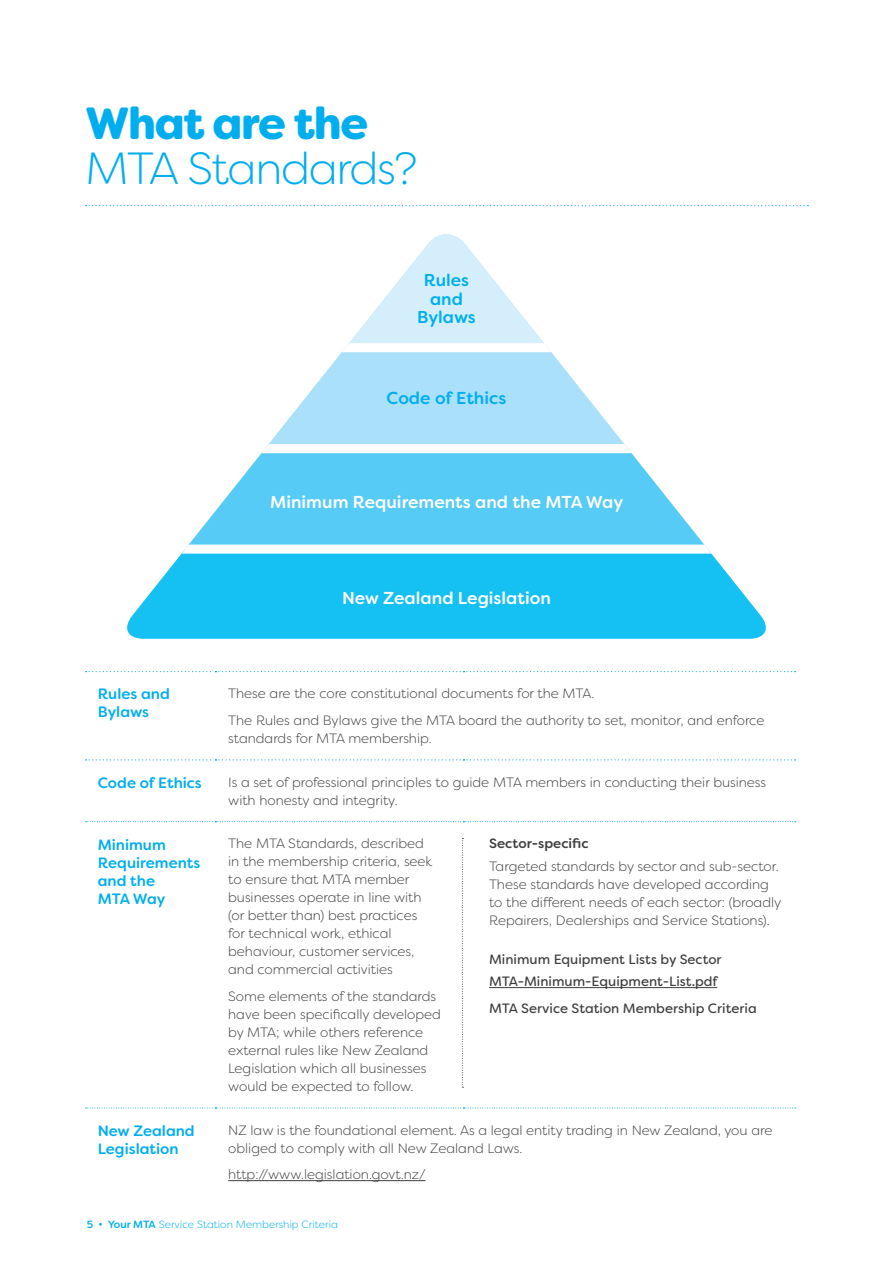
<style>
.page{position:relative;width:893px;height:1263px;background:#fff}
.page>*{position:absolute;margin:0;border:0;box-sizing:border-box;transform-origin:0 0}
.t1{font:300 45px/45px "Filson Soft";letter-spacing:-.03em;color:#00aeef}
.H2_MTA_FRONT{font:500 17.25px "Filson Soft";color:#fff}
.H2_MTA_FRONT-2{font:500 17.25px "Filson Soft";color:#00aeef}
.H2_MTA_FRONT-3{font:500 17.1px/18.8px "Filson Soft";color:#00aeef;text-align:center}
.H2_MTA_FRONT-4{font:500 15px/18px "Filson Soft";color:#00aeef}
.MTA_NEW_BODY_TEXT_FR{font:300 13.5px/18px "Filson Soft";color:#3e3e3f}
.MTA_NEW_BODY_TEXT_FR-2{font:13.5px "Filson Soft";color:#3e3e3f}
.MTA_Hyperlink{font:300 13.5px "Filson Soft";color:#3e3e3f}
.MTA_NEW_BODY_TEXT_FR-3{font:500 13.5px "Filson Soft";color:#3e3e3f}
.t2{font:300 10.5px "Filson Soft";color:#00aeef}
.s1{font-weight:900}
.s2{font-weight:500}
</style>
<div class="page">
<svg style="left:86px;top:205px;width:722px;height:1px"></svg>
<svg style="left:188px;top:453px;width:517px;height:92px;background:#6fd2f6"></svg>
<svg style="left:261px;top:352px;width:371px;height:101px;fill:#aae0f9"></svg>
<svg style="left:342px;top:234px;width:209px;height:118px"></svg>
<svg style="left:127px;top:545px;width:639px;height:94px;background:#39c9f4"></svg>
<svg style="left:86px;top:671px;width:710px;height:1px"></svg>
<svg style="left:86px;top:759px;width:710px;height:1px"></svg>
<svg style="left:85px;top:821px;width:711px;height:1px"></svg>
<svg style="left:85px;top:1107px;width:711px;height:1px"></svg>
<hr style="left:489px;top:987px;width:228px;height:1px;background:#3e3e3f">
<hr style="left:228px;top:1180px;width:198px;height:1px;background:#3e3e3f">
<svg style="left:462px;top:838px;width:1px;height:250px"></svg>
<p class="t1" style="left:85px;top:100px;width:334px"><span class="s1">What are the<br></span>MTA Standards?</p>
<p class="H2_MTA_FRONT-3" style="left:417px;top:270px;width:60px">Rules and<br>Bylaws</p>
<p class="H2_MTA_FRONT-2" style="left:387px;top:387px;width:121px">Code of Ethics</p>
<p class="H2_MTA_FRONT" style="left:270px;top:491px;width:355px">Minimum Requirements and the MTA Way</p>
<p class="H2_MTA_FRONT" style="left:342px;top:586px;width:210px">New Zealand Legislation</p>
<p class="H2_MTA_FRONT-4" style="left:98px;top:685px;width:74px">Rules and<br>Bylaws</p>
<p class="MTA_NEW_BODY_TEXT_FR" style="left:228px;top:684px;width:368px">These are the core constitutional documents for the MTA.</p>
<p class="MTA_NEW_BODY_TEXT_FR" style="left:228px;top:711px;width:538px">The Rules and Bylaws give the MTA board the authority to set, monitor, and enforce standards for MTA membership.</p>
<p class="H2_MTA_FRONT-4" style="left:98px;top:773px;width:106px">Code of Ethics</p>
<p class="MTA_NEW_BODY_TEXT_FR" style="left:228px;top:773px;width:539px">Is a set of professional principles to guide MTA members in conducting their business with honesty and integrity.</p>
<p class="H2_MTA_FRONT-4" style="left:98px;top:835px;width:104px">Minimum<br>Requirements and the<br>MTA Way</p>
<p class="MTA_NEW_BODY_TEXT_FR" style="left:228px;top:835px;width:206px">The MTA Standards, described in the membership criteria, seek to ensure that MTA member businesses operate in line with (or better than) best practices for technical work, ethical behaviour, customer services, and commercial activities</p>
<p class="MTA_NEW_BODY_TEXT_FR" style="left:228px;top:987px;width:214px">Some elements of the standards have been specifically developed by MTA; while others reference external rules like New Zealand<br>Legislation which all businesses would be expected to follow.</p>
<p class="MTA_NEW_BODY_TEXT_FR-3" style="left:489px;top:835px;width:101px">Sector-specific</p>
<p class="MTA_NEW_BODY_TEXT_FR" style="left:489px;top:857px;width:294px">Targeted standards by sector and sub-sector.<br>These standards have developed according to the different needs of each sector: (broadly Repairers, Dealerships and Service Stations).</p>
<p class="MTA_NEW_BODY_TEXT_FR-2" style="left:489px;top:950px;width:234px">Minimum Equipment Lists by Sector</p>
<p class="MTA_NEW_BODY_TEXT_FR-2" style="left:489px;top:973px;width:230px">MTA-Minimum-Equipment-List.pdf</p>
<p class="MTA_NEW_BODY_TEXT_FR-2" style="left:489px;top:999px;width:269px">MTA Service Station Membership Criteria</p>
<p class="H2_MTA_FRONT-4" style="left:98px;top:1121px;width:98px">New Zealand<br>Legislation</p>
<p class="MTA_NEW_BODY_TEXT_FR" style="left:228px;top:1121px;width:546px">NZ law is the foundational element. As a legal entity trading in New Zealand, you are obliged to comply with all New Zealand Laws.</p>
<p class="MTA_Hyperlink" style="left:228px;top:1166px;width:199px">http://www.legislation.govt.nz/</p>
<p class="t2" style="left:87px;top:1218px;width:253px"><span class="s2">5 • Your MTA</span> Service Station Membership Criteria</p>
</div>
